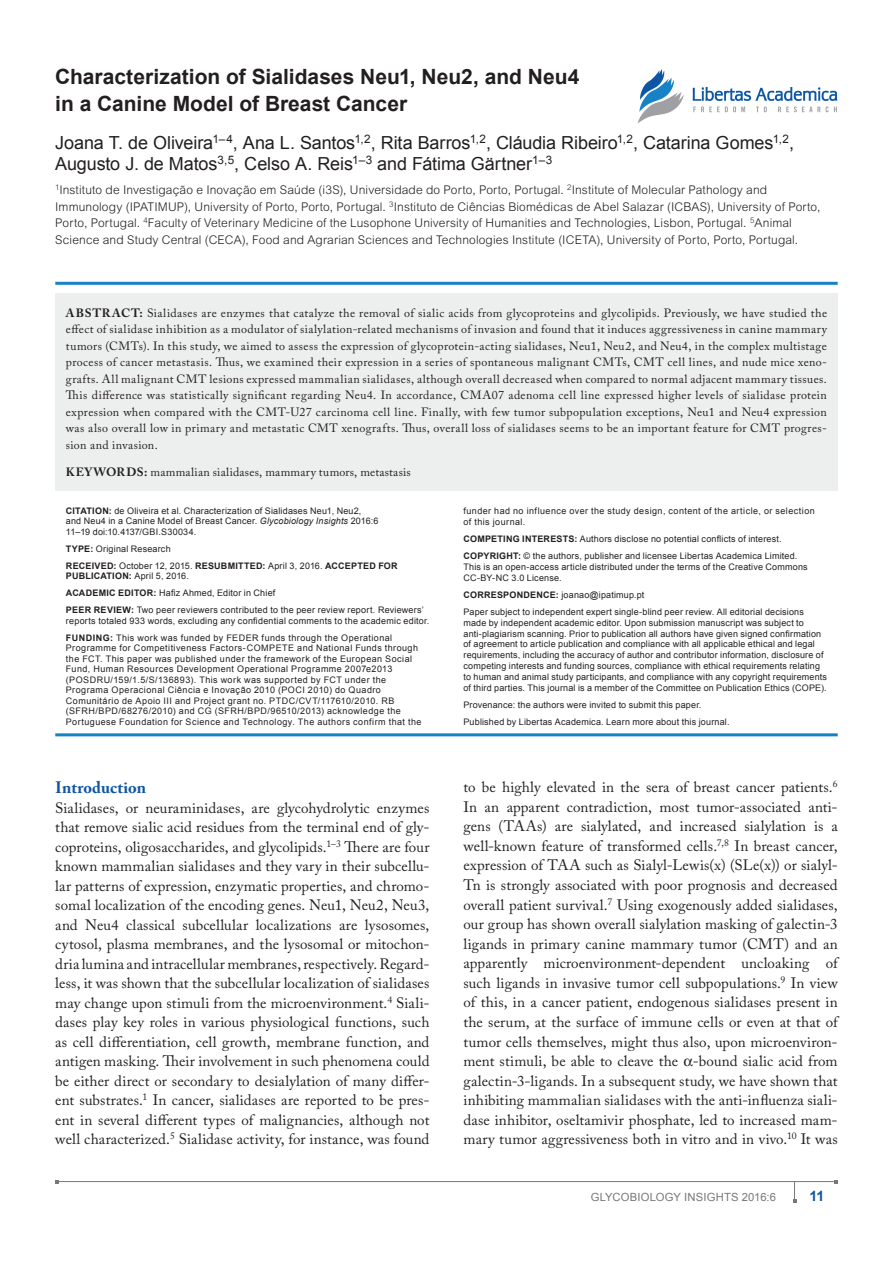
<style>
.page{position:relative;width:893px;height:1263px;background:#fff}
.page>*{position:absolute;margin:0;border:0;box-sizing:border-box;transform-origin:0 0}
.ArticleTitle{font:700 21px/27px "Arial";color:#231f20}
.AuthorName{font:18px/21px "Arial";letter-spacing:-.005em;color:#231f20}
.Heading1{font:700 16.5px "Adobe Caslon Pro";color:#1055a4}
.BodyText_First{font:15px/19.5px "Adobe Caslon Pro";letter-spacing:.01em;color:#231f20;text-align:justify}
.RunningFooter-Folio{font:700 14.25px "Arial";color:#1055a4}
.t1{font:12px/16.5px "Adobe Caslon Pro";letter-spacing:.025em;color:#231f20;text-align:justify}
.AuthorAffiliation{font:300 12px/16.5px "Arial MT Std";letter-spacing:.01em;color:#231f20}
.RunningFooter{font:11.25px "Arial";letter-spacing:.015em;color:#76787b}
.t2{font:9px/10.8px "Arial";letter-spacing:.025em;color:#231f20}
.t3{font:9px/10.5px "Arial";letter-spacing:.05em;color:#231f20}
.s1{font-weight:700}
.s2{font-style:italic}
</style>
<div class="page">
<hr style="left:57px;top:1181px;width:779px;height:1px;background:#76787b">
<svg style="left:793px;top:1182px;width:3px;height:20px"></svg>
<img style="left:637px;top:69px;width:201px;height:55px">
<hr style="left:55px;top:282px;width:783px;height:3px;background:#1582c5">
<hr style="left:55px;top:733px;width:783px;height:3px;background:#1582c5">
<div style="left:55px;top:293px;width:783px;height:198px;background:#edeeee"></div>
<p class="ArticleTitle" style="left:55px;top:64px;width:526px">Characterization of Sialidases Neu1, Neu2, and Neu4 in a Canine Model of Breast Cancer</p>
<p class="AuthorName" style="left:55px;top:133px;width:740px">Joana T. de Oliveira<sup>1–4</sup>, Ana L. Santos<sup>1,2</sup>, Rita Barros<sup>1,2</sup>, Cláudia Ribeiro<sup>1,2</sup>, Catarina Gomes<sup>1,2</sup>,<br>Augusto J. de Matos<sup>3,5</sup>, Celso A. Reis<sup>1–3</sup> and Fátima Gärtner<sup>1–3</sup></p>
<p class="AuthorAffiliation" style="left:55px;top:182px;width:767px"><sup>1</sup>Instituto de Investigação e Inovação em Saúde (i3S), Universidade do Porto, Porto, Portugal. <sup>2</sup>Institute of Molecular Pathology and Immunology (IPATIMUP), University of Porto, Porto, Portugal. <sup>3</sup>Instituto de Ciências Biomédicas de Abel Salazar (ICBAS), University of Porto, Porto, Portugal. <sup>4</sup>Faculty of Veterinary Medicine of the Lusophone University of Humanities and Technologies, Lisbon, Portugal. <sup>5</sup>Animal Science and Study Central (CECA), Food and Agrarian Sciences and Technologies Institute (ICETA), University of Porto, Porto, Portugal.</p>
<p class="t1" style="left:66px;top:304px;width:763px"><span class="s1">ABSTRACT:</span> Sialidases are enzymes that catalyze the removal of sialic acids from glycoproteins and glycolipids. Previously, we have studied the effect of sialidase inhibition as a modulator of sialylation-related mechanisms of invasion and found that it induces aggressiveness in canine mammary tumors (CMTs). In this study, we aimed to assess the expression of glycoprotein-acting sialidases, Neu1, Neu2, and Neu4, in the complex multistage process of cancer metastasis. Thus, we examined their expression in a series of spontaneous malignant CMTs, CMT cell lines, and nude mice xeno&shy;grafts. All malignant CMT lesions expressed mammalian sialidases, although overall decreased when compared to normal adjacent mammary tissues.<br>This difference was statistically significant regarding Neu4. In accordance, CMA07 adenoma cell line expressed higher levels of sialidase protein expression when compared with the CMT-U27 carcinoma cell line. Finally, with few tumor subpopulation exceptions, Neu1 and Neu4 expression was also overall low in primary and metastatic CMT xenografts. Thus, overall loss of sialidases seems to be an important feature for CMT progres&shy;sion and invasion.</p>
<p class="t1" style="left:66px;top:463px;width:346px"><span class="s1">KEYWORDS:</span> mammalian sialidases, mammary tumors, metastasis</p>
<p class="t2" style="left:66px;top:505px;width:314px"><span class="s1">CITATION:</span> de Oliveira et al. Characterization of Sialidases Neu1, Neu2, and N eu4 in a Canine Model of Breast Cancer. <span class="s2">Glycobiology Insights</span> 2016:6<br>11–19 doi:10.4137/GBI .S30034.</p>
<p class="t2" style="left:66px;top:540px;width:333px;line-height:17px"><span class="s1">TYPE:</span> Original Research<br><span class="s1">RECEIVED:</span> October 12, 2015. <span class="s1">RESUBMITTED:</span> April 3, 2016. <span class="s1">ACCEPTED FOR</span></p>
<p class="t2" style="left:66px;top:568px;width:359px;line-height:17px"><span class="s1">PUBLICATION:</span> April 5, 2016.<br><span class="s1">ACADEMIC EDITOR:</span> Hafiz Ahmed, Editor in Chief<br><span class="s1">PEER REVIEW:</span> Two peer reviewers contributed to the peer review report. Reviewers’</p>
<p class="t2" style="left:66px;top:612px;width:365px;line-height:17px">reports totaled 933 words, excluding any confidential comments to the academic editor.<br><span class="s1">FUNDING:</span> This work was funded by FEDER funds through the Operational</p>
<p class="t3" style="left:66px;top:643px;width:357px">Programme for Competitiveness Factors-COMPETE and National Funds through the FCT. This paper was published under the framework of the European Social Fund, Human Resources Development Operational Programme 2007e2013 (POSDRU/159/1.5/S/136893). This work was supported by FCT under the Programa Operacional Ciência e Inovação 2010 (POCI 2010) do Quadro Comunitário de Apoio III and Project grant no. PTDC/CVT/117610/2010. RB (SFRH/BPD/68276/2010) and CG (SFRH/BPD/96510/2013) acknowledge the Portuguese Foundation for Science and Technology. The authors confirm that the</p>
<p class="t3" style="left:463px;top:505px;width:353px">funder had no influence over the study design, content of the article, or selection of this journal.</p>
<p class="t2" style="left:463px;top:530px;width:335px;line-height:17.2px"><span class="s1">COMPETING INTERESTS:</span> Authors disclose no potential conflicts of interest.<br><span class="s1">COPYRIGHT:</span> © the authors, publisher and licensee Libertas Academica Limited.</p>
<p class="t2" style="left:463px;top:561px;width:346px">This is an open-access article distributed under the terms of the Creative Commons<br>CC-BY-NC 3.0 License.</p>
<p class="t2" style="left:463px;top:586px;width:342px;line-height:17.2px"><span class="s1">CORRESPONDENCE:</span> joanao@ipatimup.pt<br>Paper subject to independent expert single-blind peer review. All editorial decisions</p>
<p class="t2" style="left:463px;top:617px;width:365px">made by independent academic editor. Upon submission manuscript was subject to anti-plagiarism scanning. Prior to publication all authors have given signed confirmation of agreement to article publication and compliance with all applicable ethical and legal requirements, including the accuracy of author and contributor information, disclosure of competing interests and funding sources, compliance with ethical requirements relating to human and animal study participants, and compliance with any copyright requirements of third parties. This journal is a member of the Committee on Publication Ethics (COPE).</p>
<p class="t2" style="left:463px;top:696px;width:268px;line-height:17.2px">Provenance: the authors were invited to submit this paper.<br>Published by Libertas Academica. Learn more about this journal.</p>
<p class="Heading1" style="left:55px;top:778px;width:92px">Introduction</p>
<p class="BodyText_First" style="left:55px;top:798px;width:376px">Sialidases, or neuraminidases, are glycohydrolytic enzymes that remove sialic acid residues from the terminal end of gly&shy;coproteins, oligosaccharides, and glycolipids.<sup>1–3</sup> There are four known mammalian sialidases and they vary in their subcellu&shy;lar patterns of expression, enzymatic properties, and chromo&shy;somal localization of the encoding genes. Neu1, Neu2, Neu3, and Neu4 classical subcellular localizations are lysosomes, cytosol, plasma membranes, and the lysosomal or mitochon&shy;dria lumina and intracellular membranes, respectively. Regard&shy;less, it was shown that the subcellular localization of sialidases may change upon stimuli from the microenvironment.<sup>4</sup> Siali&shy;dases play key roles in various physiological functions, such as cell differentiation, cell growth, membrane function, and antigen masking. Their involvement in such phenomena could be either direct or secondary to desialylation of many differ&shy;ent substrates.<sup>1</sup> In cancer, sialidases are reported to be pres&shy;ent in several different types of malignancies, although not well characterized.<sup>5</sup> Sialidase activity, for instance, was found</p>
<p class="BodyText_First" style="left:463px;top:777px;width:376px">to be highly elevated in the sera of breast cancer patients.<sup>6<br></sup>In an apparent contradiction, most tumor-associated anti&shy;gens (TAAs) are sialylated, and increased sialylation is a well-known feature of transformed cells.<sup>7,8</sup> In breast cancer, expression of TAA such as Sialyl-Lewis(x) (SLe(x)) or sialyl-Tn is strongly associated with poor prognosis and decreased overall patient survival.<sup>7</sup> Using exogenously added sialidases, our group has shown overall sialylation masking of galectin-3 ligands in primary canine mammary tumor (CMT) and an apparently microenvironment-dependent uncloaking of such ligands in invasive tumor cell subpopulations.<sup>9</sup> In view of this, in a cancer patient, endogenous sialidases present in the serum, at the surface of immune cells or even at that of tumor cells themselves, might thus also, upon microenviron&shy;ment stimuli, be able to cleave the -bound sialic acid from galectin-3-ligands. In a subsequent study, we have shown that inhibiting mammalian sialidases with the anti-influenza siali&shy;dase inhibitor, oseltamivir phosphate, led to increased mam&shy;mary tumor aggressiveness both in vitro and in vivo.<sup>10</sup> It was</p>
<p class="RunningFooter" style="left:591px;top:1189px;width:187px">Glycobiology I nsights 2016:6</p>
<p class="RunningFooter-Folio" style="left:809px;top:1186px;width:16px">11</p>
</div>
